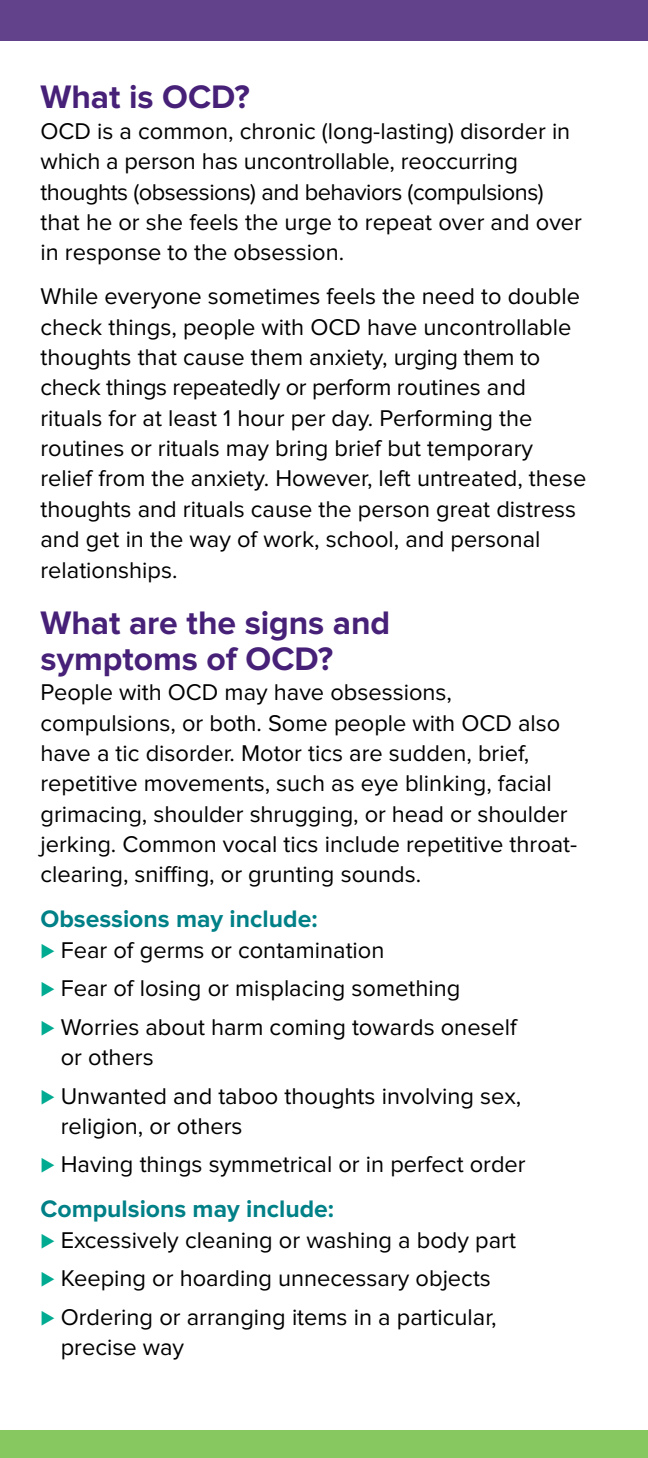
<style>
.page{position:relative;width:648px;height:1458px;background:#fff}
.page>*{position:absolute;margin:0;border:0;box-sizing:border-box;transform-origin:0 0}
.t1{font:700 33.75px "Proxima Nova";letter-spacing:-.005em;color:#472078}
.t2{font:700 24.75px "Proxima Nova";color:#008087}
.t3{font:23.62px/30.4px "Proxima Nova";color:#000}
.s1{color:#00ab91}
</style>
<div class="page">
<div style="left:0;top:1430px;width:648px;height:28px;background:#87c860"></div>
<div style="left:0;top:0;width:648px;height:40px;background:#63428c"></div>
<h2 class="t1" style="left:40px;top:82px;width:211px">What is OCD?</h2>
<p class="t3" style="left:40px;top:117px;width:543px">OCD is a common, chronic (long-lasting) disorder in which a person has uncontrollable, reoccurring thoughts (obsessions) and behaviors (compulsions) that he or she feels the urge to repeat over and over in response to the obsession.</p>
<p class="t3" style="left:40px;top:282px;width:548px">While everyone sometimes feels the need to double check things, people with OCD have uncontrollable thoughts that cause them anxiety, urging them to check things repeatedly or perform routines and rituals for at least 1 hour per day. Performing the routines or rituals may bring brief but temporary relief from the anxiety. However, left untreated, these thoughts and rituals cause the person great distress and get in the way of work, school, and personal relationships.</p>
<h2 class="t1" style="left:40px;top:607px;width:351px">What are the signs and</h2>
<p class="t1" style="left:40px;top:643px;width:294px">symptoms of OCD?</p>
<p class="t3" style="left:40px;top:678px;width:538px">People with OCD may have obsessions, compulsions, or both. Some people with OCD also have a tic disorder. Motor tics are sudden, brief, repetitive movements, such as eye blinking, facial grimacing, shoulder shrugging, or head or shoulder jerking. Common vocal tics include repetitive throat&shy;clearing, sniffing, or grunting sounds.</p>
<p class="t2" style="left:40px;top:908px;width:278px">Obsessions may include:</p>
<p class="t3" style="left:40px;top:936px;width:346px"><span class="s1">⊲</span> Fear of germs or contamination</p>
<p class="t3" style="left:40px;top:974px;width:421px"><span class="s1">⊲</span> Fear of losing or misplacing something</p>
<p class="t3" style="left:61px;top:1013px;width:458px;text-indent:-20px"><span class="s1">⊲</span> Worries about harm coming towards oneself or others</p>
<p class="t3" style="left:61px;top:1082px;width:462px;text-indent:-20px"><span class="s1">⊲</span> Unwanted and taboo thoughts involving sex, religion, or others</p>
<p class="t3" style="left:40px;top:1150px;width:487px"><span class="s1">⊲</span> Having things symmetrical or in perfect order</p>
<p class="t2" style="left:40px;top:1198px;width:295px">Compulsions may include:</p>
<p class="t3" style="left:40px;top:1226px;width:477px"><span class="s1">⊲</span> Excessively cleaning or washing a body part</p>
<p class="t3" style="left:40px;top:1264px;width:452px"><span class="s1">⊲</span> Keeping or hoarding unnecessary objects</p>
<p class="t3" style="left:61px;top:1303px;width:437px;text-indent:-20px"><span class="s1">⊲</span> Ordering or arranging items in a particular, precise way</p>
</div>
